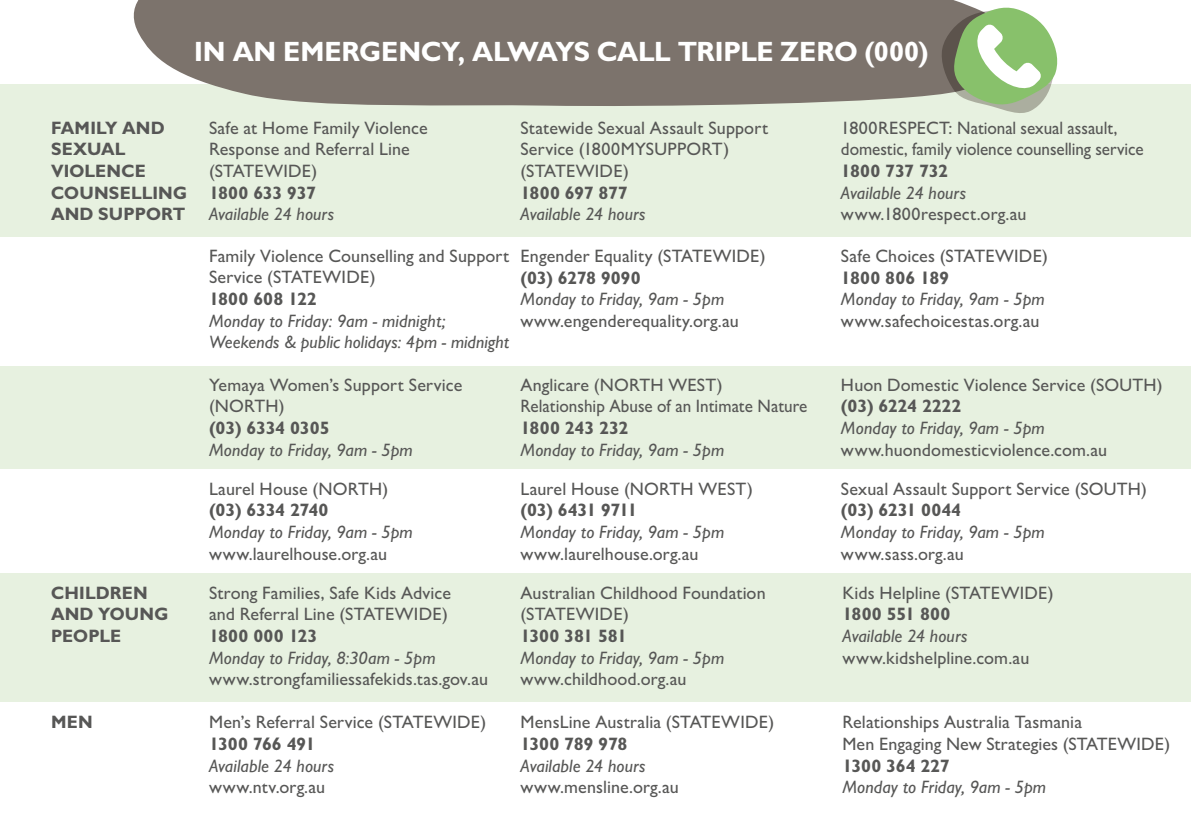
<style>
.page{position:relative;width:1191px;height:840px;background:#fff}
.page>*{position:absolute;margin:0;border:0;box-sizing:border-box;transform-origin:0 0}
.Body{font:700 28px "Gill Sans MT Pro";letter-spacing:-.015em;color:#fff}
.Body-2{font:500 18px/21.6px "Gill Sans MT Pro";letter-spacing:.005em;color:#575756}
.Body-3{font:italic 500 18px/21.6px "Gill Sans MT Pro";letter-spacing:.005em;color:#575756}
.Body-4{font:700 18px/21.6px "Gill Sans MT Pro";letter-spacing:.01em;color:#575756}
.s1{font-weight:700}
.s2{font-style:italic}
.s3{font-weight:700;font-style:normal}
.s4{font-style:normal}
</style>
<div class="page">
<div style="left:0;top:84px;width:1191px;height:152px;background:#e7f1e0"></div>
<div style="left:0;top:366px;width:1191px;height:102px;background:#e7f1e0"></div>
<svg style="left:133px;top:0;width:834px;height:106px;background:#837b74"></svg>
<svg style="left:939px;top:5px;width:119px;height:108px"></svg>
<div style="left:0;top:573px;width:1191px;height:128px;background:#e7f1e0"></div>
<p class="Body" style="left:194px;top:34px;width:736px">IN AN EMERGENCY, ALWAYS CALL TRIPLE ZERO (000)</p>
<p class="Body-4" style="left:51px;top:116px;width:138px">FAMILY AND<br>SEXUAL<br>VIOLENCE<br>COUNSELLING<br>AND SUPPORT</p>
<p class="Body-2" style="left:209px;top:117px;width:220px">Safe at Home Family Violence<br>Response and Referral Line (STATEWIDE)<br><span class="s1">1800 633 937<br></span><span class="s2">Available 24 hours</span></p>
<p class="Body-2" style="left:520px;top:117px;width:249px">Statewide Sexual Assault Support<br>Service (1800MYSUPPORT) (STATEWIDE)<br><span class="s1">1800 697 877<br></span><span class="s2">Available 24 hours</span></p>
<p class="Body-2" style="left:841px;top:117px;width:304px">1800RESPECT: National sexual assault, domestic, family violence counselling service<br><span class="s1">1800 737 732<br></span><span class="s2">Available 24 hours </span>www.1800respect.org.au</p>
<p class="Body-2" style="left:209px;top:245px;width:302px">Family Violence Counselling and Support<br>Service (STATEWIDE)</p>
<p class="Body-3" style="left:209px;top:288px;width:301px"><span class="s3">1800 608 122<br></span>Monday to Friday: 9am - midnight;<br>Weekends &amp; public holidays: 4pm - midnight</p>
<p class="Body-2" style="left:520px;top:245px;width:247px">Engender Equality (STATEWIDE) <span class="s1">(03) 6278 9090<br></span><span class="s2">Monday to Friday, 9am - 5pm </span>www.engenderequality.org.au</p>
<p class="Body-2" style="left:841px;top:245px;width:209px">Safe Choices (STATEWIDE)<br><span class="s1">1800 806 189<br></span><span class="s2">Monday to Friday, 9am - 5pm </span>www.safechoicestas.org.au</p>
<p class="Body-2" style="left:209px;top:373px;width:255px">Yemaya Women’s Support Service (NORTH)</p>
<p class="Body-3" style="left:209px;top:416px;width:205px"><span class="s3">(03) 6334 0305<br></span>Monday to Friday, 9am - 5pm</p>
<p class="Body-2" style="left:520px;top:373px;width:288px">Anglicare (NORTH WEST)<br>Relationship Abuse of an Intimate Nature</p>
<p class="Body-3" style="left:520px;top:416px;width:205px"><span class="s3">1800 243 232<br></span>Monday to Friday, 9am - 5pm</p>
<p class="Body-2" style="left:841px;top:373px;width:323px">Huon Domestic Violence Service (SOUTH)</p>
<p class="Body-2" style="left:841px;top:395px;width:268px"><span class="s1">(03) 6224 2222<br></span><span class="s2">Monday to Friday, 9am - 5pm </span>www.huondomesticviolence.com.au</p>
<p class="Body-2" style="left:209px;top:477px;width:205px">Laurel House (NORTH) <span class="s1">(03) 6334 2740<br></span><span class="s2">Monday to Friday, 9am - 5pm </span>www.laurelhouse.org.au</p>
<p class="Body-2" style="left:520px;top:477px;width:234px">Laurel House (NORTH WEST) <span class="s1">(03) 6431 9711<br></span><span class="s2">Monday to Friday, 9am - 5pm </span>www.laurelhouse.org.au</p>
<p class="Body-2" style="left:841px;top:477px;width:307px">Sexual Assault Support Service (SOUTH)</p>
<p class="Body-3" style="left:841px;top:499px;width:205px"><span class="s3">(03) 6231 0044<br></span>Monday to Friday, 9am - 5pm <span class="s4">www.sass.org.au</span></p>
<p class="Body-4" style="left:51px;top:581px;width:119px">CHILDREN<br>AND YOUNG<br>PEOPLE</p>
<p class="Body-2" style="left:209px;top:581px;width:280px">Strong Families, Safe Kids Advice<br>and Referral Line (STATEWIDE)<br><span class="s1">1800 000 123<br></span><span class="s2">Monday to Friday, 8:30am - 5pm </span>www.strongfamiliessafekids.tas.gov.au</p>
<p class="Body-2" style="left:520px;top:581px;width:247px">Australian Childhood Foundation (STATEWIDE)<br><span class="s1">1300 381 581<br></span><span class="s2">Monday to Friday, 9am - 5pm </span>www.childhood.org.au</p>
<p class="Body-2" style="left:842px;top:581px;width:213px">Kids Helpline (STATEWIDE)<br><span class="s1">1800 551 800<br></span><span class="s2">Available 24 hours </span>www.kidshelpline.com.au</p>
<p class="Body-4" style="left:51px;top:710px;width:43px">MEN</p>
<p class="Body-2" style="left:209px;top:711px;width:279px">Men’s Referral Service (STATEWIDE)<br><span class="s1">1300 766 491<br></span><span class="s2">Available 24 hours<br></span>www.ntv.org.au</p>
<p class="Body-2" style="left:520px;top:711px;width:255px">MensLine Australia (STATEWIDE)<br><span class="s1">1300 789 978<br></span><span class="s2">Available 24 hours </span>www.mensline.org.au</p>
<p class="Body-2" style="left:842px;top:711px;width:329px">Relationships Australia Tasmania<br>Men Engaging New Strategies (STATEWIDE)<br><span class="s1">1300 364 227<br></span><span class="s2">Monday to Friday, 9am - 5pm</span></p>
</div>
